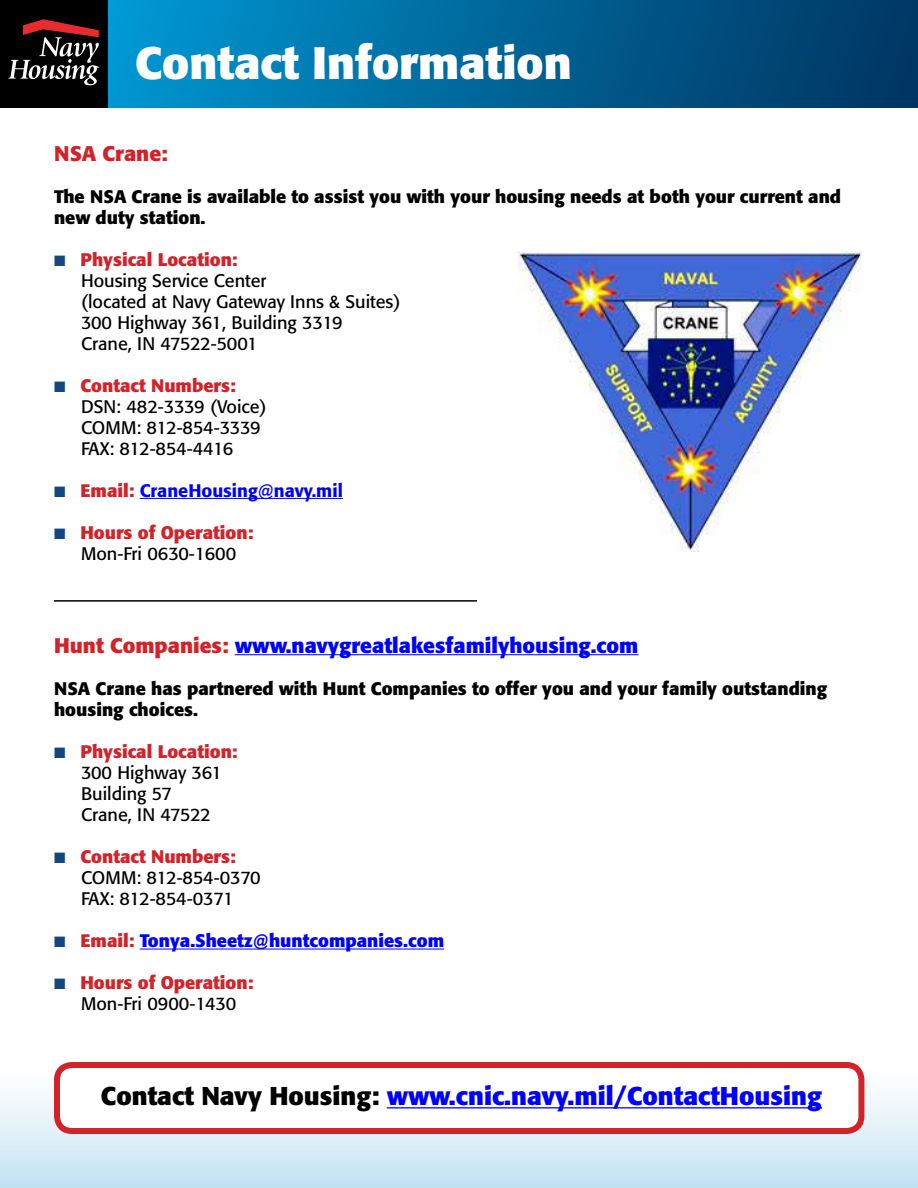
<style>
.page{position:relative;width:918px;height:1188px;background:#fff}
.page>*{position:absolute;margin:0;border:0;box-sizing:border-box;transform-origin:0 0}
.t1{font:700 45px "Formata";color:#fff}
.t2{font:700 25.5px "Formata";color:#00f}
.t3{font:700 21px "Formata";color:#00f}
.t4{font:700 21px "Formata";color:#d2232a}
.t5{font:700 18px/21px "Formata";color:#000}
.t6{font:18px/21px "Formata";color:#000}
.t7{font:18px/21px "Formata";letter-spacing:-.02em;color:#000}
.t8{font:700 18px/21px "Formata";color:#d2232a;text-align:center}
.t9{font:700 18px "Formata";color:#00f}
.t10{font:500 18px "Formata";color:#00f}
.s1{color:#13487e}
.s2{font-weight:700;color:#d2232a}
.s3{font-weight:400;color:#000}
.s4{color:#d2232a}
.s5{color:#000}
</style>
<div class="page">
<svg style="left:108px;top:0;width:810px;height:108px;background:#006598"></svg>
<div style="left:1px;top:1062px;width:916px;height:126px;background:linear-gradient(to bottom,#fff,#c4e3f3)"></div>
<div style="left:0;top:0;width:108px;height:108px;background:#000"></div>
<svg style="left:8px;top:19px;width:91px;height:66px"></svg>
<img style="left:519px;top:251px;width:343px;height:300px">
<hr style="left:140px;top:498px;width:203px;height:1px;background:#00f">
<hr style="left:235px;top:654px;width:404px;height:1px;background:#00f">
<hr style="left:140px;top:949px;width:304px;height:1px;background:#00f">
<hr style="left:54px;top:600px;width:423px;height:2px;background:#000">
<div style="left:57px;top:1065px;width:804px;height:66px;background:#fff;border-radius:15px"></div>
<div style="left:54px;top:1062px;width:810px;height:72px;border:6px solid #d2232a;border-radius:15px"></div>
<hr style="left:387px;top:1107px;width:435px;height:1px;background:#00f">
<h1 class="t1" style="left:135px;top:34px;width:438px">Contact Information</h1>
<p class="t4" style="left:54px;top:140px;width:115px">NSA Crane:</p>
<p class="t5" style="left:54px;top:186px;width:789px">The NSA Crane is available to assist you with your housing needs at both your current and new duty station.</p>
<p class="t6" style="left:81px;top:249px;width:321px;text-indent:-27px"><span class="s1">■</span> <span class="s2">Physical Location:<br></span>Housing Service Center<br>(located at Navy Gateway Inns &amp; Suites)<br>300 Highway 361, Building 3319<br>Crane, IN 47522-5001</p>
<p class="t7" style="left:81px;top:375px;width:187px;text-indent:-27px"><span class="s1">■</span> <span class="s2">Contact Numbers:<br></span>DSN: 482-3339 (Voice)<br>COMM: 812-854-3339<br>FAX: 812-854-4416</p>
<p class="t10" style="left:54px;top:479px;width:290px"><span class="s1">■</span> <span class="s2">Email:</span> CraneHousing@navy.mil</p>
<p class="t8" style="left:54px;top:522px;width:201px"><span class="s1">■</span> Hours of Operation:<br><span class="s3">Mon-Fri 0630-1600</span></p>
<p class="t3" style="left:54px;top:632px;width:586px"><span class="s4">Hunt Companies:</span> www.navygreatlakesfamilyhousing.com</p>
<p class="t5" style="left:54px;top:678px;width:775px">NSA Crane has partnered with Hunt Companies to offer you and your family outstanding housing choices.</p>
<p class="t6" style="left:81px;top:741px;width:158px;text-indent:-27px"><span class="s1">■</span> <span class="s2">Physical Location:<br></span>300 Highway 361<br>Building 57<br>Crane, IN 47522</p>
<p class="t7" style="left:81px;top:846px;width:181px;text-indent:-27px"><span class="s1">■</span> <span class="s2">Contact Numbers:<br></span>COMM: 812-854-0370<br>FAX: 812-854-0371</p>
<p class="t9" style="left:54px;top:930px;width:392px"><span class="s1">■</span> <span class="s4">Email:</span> Tonya.Sheetz@huntcompanies.com</p>
<p class="t8" style="left:54px;top:972px;width:201px"><span class="s1">■</span> Hours of Operation:<br><span class="s3">Mon-Fri 0900-1430</span></p>
<h2 class="t2" style="left:101px;top:1080px;width:723px"><span class="s5">Contact Navy Housing:</span> www.cnic.navy.mil/ContactHousing</h2>
</div>
